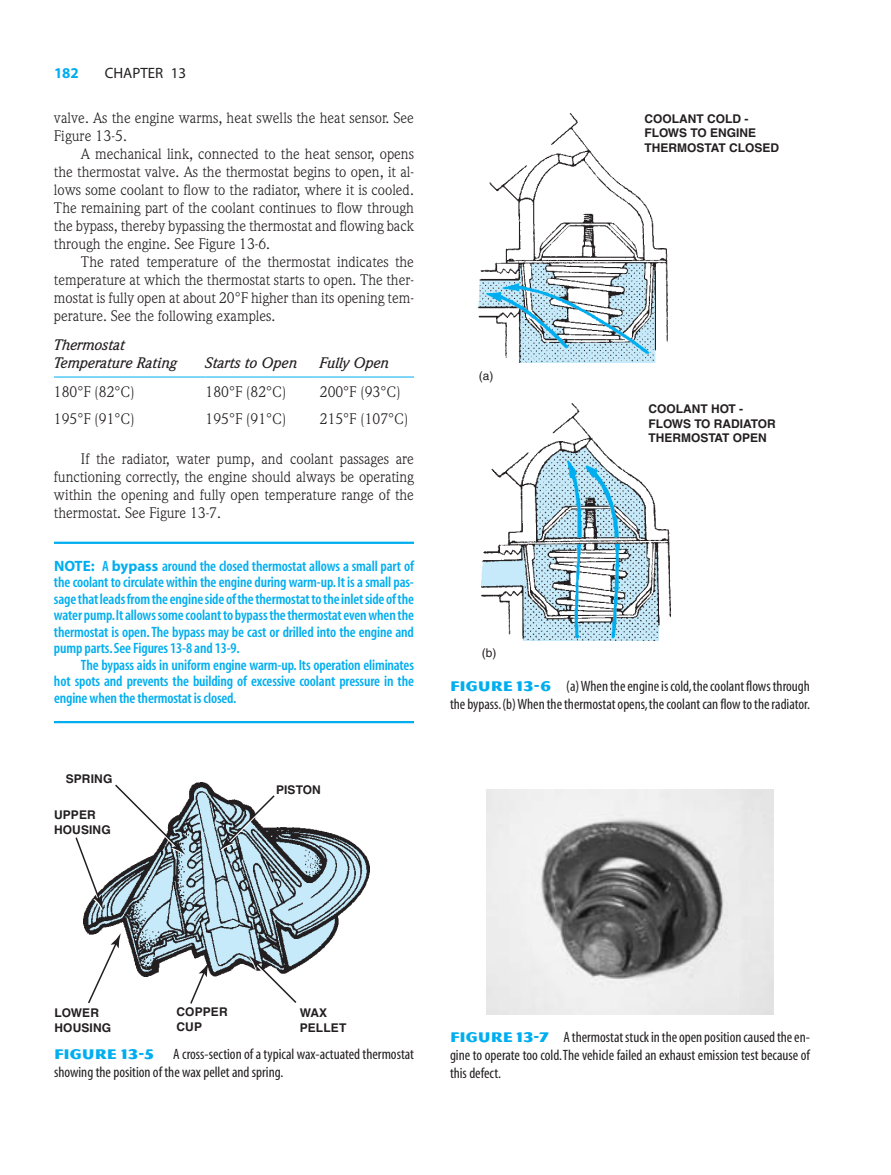
<style>
.page{position:relative;width:891px;height:1175px;background:#fff}
.page>*{position:absolute;margin:0;border:0;box-sizing:border-box;transform-origin:0 0}
.t1{font:15px/18px "Weidemann";color:#231f20;text-align:justify}
.t2{font:600 condensed 15px/16.5px "Myriad";letter-spacing:-.01em;color:#00aeef;text-align:justify}
.t3{font:condensed 15px/18px "Myriad";color:#231f20}
.t4{font:italic 500 15px/18px "Weidemann";color:#231f20}
.t5{font:15px "Magnesium MVB";color:#00aeef}
.t6{font:15px "Myriad";color:#231f20}
.t7{font:700 15px "Myriad";color:#00aeef}
.t8{font:700 12px/15px "Helvetica";color:#231f20}
.t9{font:12px "Helvetica";color:#231f20}
.s1{font-weight:700;font-stretch:normal}
.s2{font-family:"Magnesium MVB";font-stretch:normal;color:#00aeef}
</style>
<div class="page">
<hr style="left:54px;top:376px;width:152px;height:1px;background:#00aeef">
<hr style="left:206px;top:376px;width:114px;height:1px;background:#00aeef">
<hr style="left:320px;top:376px;width:94px;height:1px;background:#00aeef">
<hr style="left:54px;top:541px;width:360px;height:3px;background:#00aeef">
<hr style="left:54px;top:721px;width:360px;height:2px;background:#00aeef">
<img style="left:84px;top:782px;width:286px;height:194px">
<svg style="left:87px;top:933px;width:34px;height:71px"></svg>
<svg style="left:189px;top:962px;width:20px;height:42px"></svg>
<svg style="left:75px;top:835px;width:28px;height:76px"></svg>
<svg style="left:113px;top:783px;width:72px;height:72px"></svg>
<svg style="left:220px;top:793px;width:57px;height:58px"></svg>
<svg style="left:249px;top:955px;width:49px;height:48px"></svg>
<img style="left:479px;top:114px;width:188px;height:249px">
<img style="left:482px;top:403px;width:188px;height:237px">
<img style="left:486px;top:789px;width:288px;height:225px">
<p class="t7" style="left:54px;top:67px;width:26px">182</p>
<p class="t6" style="left:105px;top:67px;width:83px">CHAPTER 13</p>
<p class="t1" style="left:54px;top:110px;width:361px">valve. As the engine warms, heat swells the heat sensor. See<br>Figure 13-5.</p>
<p class="t1" style="left:54px;top:146px;width:362px;text-indent:27px">A mechanical link, connected to the heat sensor, opens the thermostat valve. As the thermostat begins to open, it al&shy;lows some coolant to flow to the radiator, where it is cooled.<br>The remaining part of the coolant continues to flow through the bypass, thereby bypassing the thermostat and flowing back through the engine. See Figure 13-6.</p>
<p class="t1" style="left:54px;top:254px;width:361px;text-indent:27px">The rated temperature of the thermostat indicates the temperature at which the thermostat starts to open. The ther&shy;mostat is fully open at about 20°F higher than its opening tem&shy;perature. See the following examples.</p>
<p class="t4" style="left:54px;top:337px;width:125px">Thermostat<br>Temperature Rating</p>
<p class="t4" style="left:206px;top:355px;width:93px">Starts to Open</p>
<p class="t4" style="left:320px;top:355px;width:71px">Fully Open</p>
<p class="t1" style="left:54px;top:384px;width:82px">180°F (82°C)</p>
<p class="t1" style="left:206px;top:384px;width:82px">180°F (82°C)</p>
<p class="t1" style="left:320px;top:384px;width:82px">200°F (93°C)</p>
<p class="t1" style="left:54px;top:411px;width:82px">195°F (91°C)</p>
<p class="t1" style="left:206px;top:411px;width:82px">195°F (91°C)</p>
<p class="t1" style="left:320px;top:411px;width:90px">215°F (107°C)</p>
<p class="t1" style="left:54px;top:451px;width:361px;text-indent:27px">If the radiator, water pump, and coolant passages are functioning correctly, the engine should always be operating within the opening and fully open temperature range of the thermostat. See Figure 13-7.</p>
<p class="t2" style="left:54px;top:559px;width:362px"><span class="s1">NOTE:</span> A <span class="s1">bypass</span> around the closed thermostat allows a small part of the coolant to circulate within the engine during warm-up.It is a small pas&shy;sage that leads from the engine side of the thermostat to the inlet side of the water pump.It allows some coolant to bypass the thermostat even when the thermostat is open. The bypass may be cast or drilled into the engine and pump parts.See Figures 13-8 and 13-9.</p>
<p class="t2" style="left:54px;top:658px;width:362px;text-indent:27px">The bypass aids in uniform engine warm-up. Its operation eliminates hot spots and prevents the building of excessive coolant pressure in the engine when the thermostat is closed.</p>
<p class="t8" style="left:66px;top:772px;width:48px">SPRING</p>
<p class="t8" style="left:54px;top:808px;width:58px">UPPER<br>HOUSING</p>
<p class="t8" style="left:276px;top:783px;width:46px">PISTON</p>
<p class="t9" style="left:479px;top:371px;width:16px">(a)</p>
<p class="t9" style="left:482px;top:649px;width:16px">(b)</p>
<p class="t8" style="left:645px;top:113px;width:136px;line-height:14.4px">COOLANT COLD -<br>FLOWS TO ENGINE<br>THERMOSTAT CLOSED</p>
<p class="t8" style="left:648px;top:403px;width:129px;line-height:14.4px">COOLANT HOT -<br>FLOWS TO RADIATOR<br>THERMOSTAT OPEN</p>
<p class="t3" style="left:450px;top:678px;width:361px"><span class="s2">FIGURE 13-6</span> (a) When the engine is cold,the coolant flows through the bypass.(b) When the thermostat opens,the coolant can flow to the radiator.</p>
<p class="t8" style="left:55px;top:1006px;width:58px">LOWER<br>HOUSING</p>
<p class="t8" style="left:176px;top:1005px;width:53px">COPPER<br>CUP</p>
<p class="t8" style="left:300px;top:1006px;width:48px">WAX<br>PELLET</p>
<p class="t5" style="left:54px;top:1045px;width:102px">FIGURE 13-5</p>
<p class="t3" style="left:54px;top:1046px;width:362px;text-indent:119px">A cross-section of a typical wax-actuated thermostat showing the position of the wax pellet and spring.</p>
<p class="t3" style="left:450px;top:1028px;width:362px;text-align:justify"><span class="s2">FIGURE 13-7</span> A thermostat stuck in the open position caused the en&shy;gine to operate too cold.The vehicle failed an exhaust emission test because of this defect.</p>
</div>
